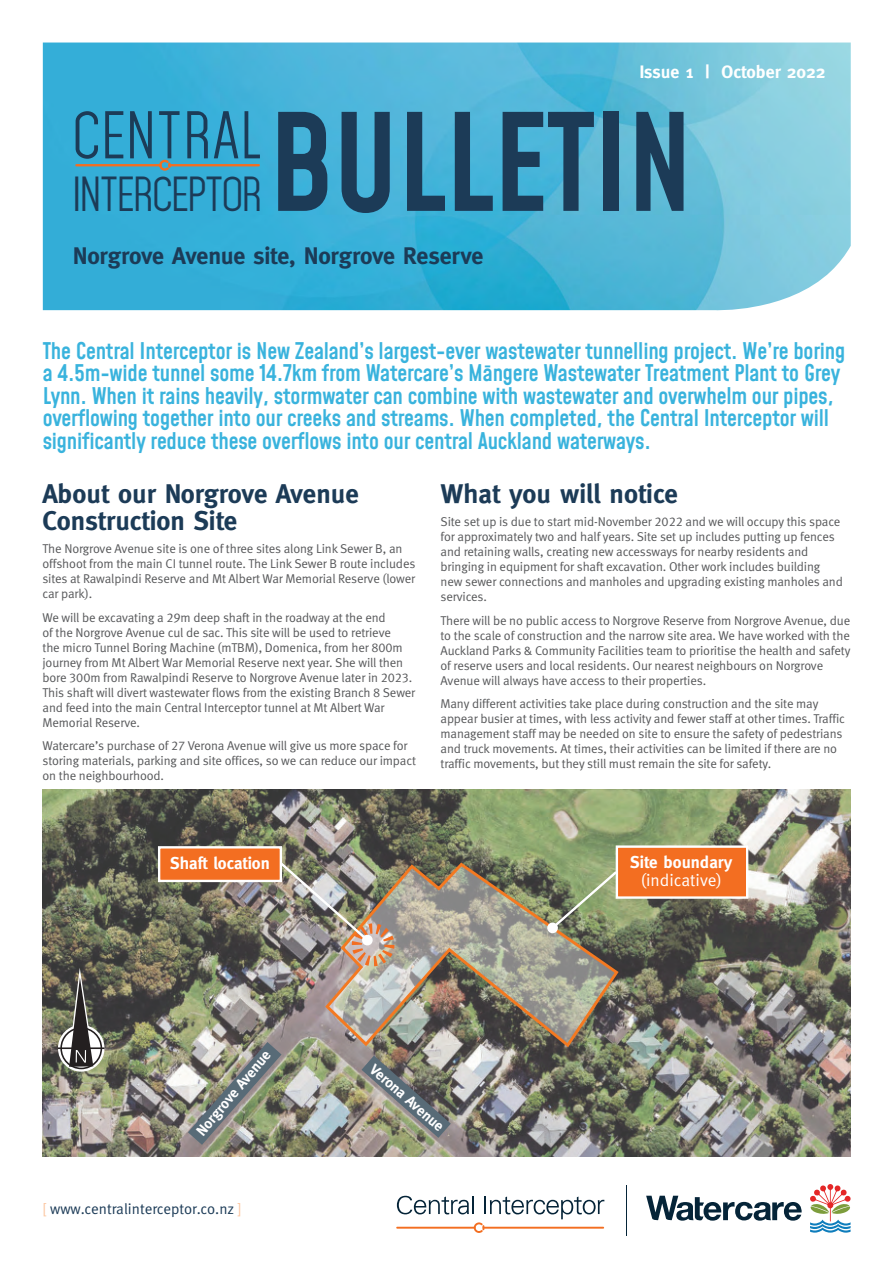
<style>
.page{position:relative;width:893px;height:1263px;background:#fff}
.page>*{position:absolute;margin:0;border:0;box-sizing:border-box;transform-origin:0 0}
.Fast_facts_heading{font:600 132px "Mohave";letter-spacing:-.02em;color:#1c3b57}
.t1{font:57.75px "Mohave";letter-spacing:.035em;color:#1c3b57}
.t2{font:42.15px "Mohave";letter-spacing:-.01em;color:#1c3b57}
.Body_copy_-_Newslett{font:700 27px/27px "Meta";color:#1c3b57}
.Fast_facts_heading-2{font:700 24px "Meta";letter-spacing:-.01em;color:#1c3b57}
.Body_copy_-_Newslett-2{font:600 22.5px/22.5px "Mohave";letter-spacing:-.01em;color:#39b3dd}
.Issue{font:700 18px "Meta";color:#fff}
.t3{font:700 17.1px/17.9px "Meta";color:#fff;text-align:center}
.t4{font:15px "Meta Normal LF";color:#1c3b57}
.t5{font:700 14.85px "Meta";color:#fff}
.Body_copy_-_Newslett-3{font:12.75px/15px "Meta Normal LF";letter-spacing:-.01em;color:#57585a}
.s1{font-family:"Meta Normal LF";font-weight:400}
.s2{color:#fcc7a2}
</style>
<div class="page">
<img style="left:43px;top:43px;width:808px;height:268px">
<hr style="left:626px;top:1185px;width:1px;height:50px;background:#052438">
<hr style="left:396px;top:1227px;width:80px;height:2px;background:#f36e21">
<svg style="left:397px;top:1196px;width:207px;height:37px"></svg>
<svg style="left:810px;top:1184px;width:41px;height:48px"></svg>
<svg style="left:646px;top:1196px;width:156px;height:25px"></svg>
<svg style="left:74px;top:159px;width:187px;height:13px;background:#59a1b4"></svg>
<img style="left:43px;top:790px;width:807px;height:367px">
<svg style="left:58px;top:1025px;width:47px;height:47px"></svg>
<div style="left:60px;top:1027px;width:42px;height:42px;border:2px solid #231f20;border-radius:50%"></div>
<hr style="left:58px;top:1047px;width:47px;height:2px;background:#231f20">
<svg style="left:68px;top:968px;width:26px;height:99px;background:#5b5a56"></svg>
<img style="left:362px;top:1055px;width:89px;height:83px">
<img style="left:323px;top:860px;width:298px;height:189px">
<img style="left:278px;top:860px;width:95px;height:86px">
<div style="left:159px;top:847px;width:122px;height:34px;background:#f36e21"></div>
<div style="left:158px;top:846px;width:124px;height:36px;border:2px solid #fff"></div>
<svg style="left:547px;top:869px;width:72px;height:65px;background:#8a9871"></svg>
<div style="left:617px;top:847px;width:130px;height:50px;background:#f36e21"></div>
<div style="left:616px;top:845px;width:132px;height:54px;border:2px solid #fff"></div>
<img style="left:188px;top:1042px;width:93px;height:103px">
<p class="Issue" style="left:639px;top:62px;width:188px">Issue 1 | October 2022</p>
<p class="t1" style="left:73px;top:100px;width:190px">CENTRAL</p>
<p class="t2" style="left:73px;top:168px;width:190px">INTERCEPTOR</p>
<p class="Fast_facts_heading" style="left:268px;top:80px;width:427px">BULLETIN</p>
<p class="Fast_facts_heading-2" style="left:73px;top:242px;width:412px">Norgrove Avenue site, Norgrove Reserve</p>
<p class="Body_copy_-_Newslett-2" style="left:43px;top:341px;width:804px">The Central Interceptor is New Zealand’s largest-ever wastewater tunnelling project. We’re boring a 4.5m-wide tunnel some 14.7km from Watercare’s Māngere Wastewater Treatment Plant to Grey Lynn. When it rains heavily, stormwater can combine with wastewater and overwhelm our pipes, overflowing together into our creeks and streams. When completed, the Central Interceptor will significantly reduce these overflows into our central Auckland waterways.</p>
<p class="Body_copy_-_Newslett" style="left:43px;top:480px;width:318px">About our Norgrove Avenue<br>Construction Site</p>
<p class="Body_copy_-_Newslett-3" style="left:43px;top:541px;width:374px">The Norgrove Avenue site is one of three sites along Link Sewer B, an offshoot from the main CI tunnel route. The Link Sewer B route includes sites at Rawalpindi Reserve and Mt Albert War Memorial Reserve (lower car park).</p>
<p class="Body_copy_-_Newslett-3" style="left:43px;top:609px;width:374px">We will be excavating a 29m deep shaft in the roadway at the end<br>of the Norgrove Avenue cul de sac. This site will be used to retrieve<br>the micro Tunnel Boring Machine (mTBM), Domenica, from her 800m journey from Mt Albert War Memorial Reserve next year. She will then bore 300m from Rawalpindi Reserve to Norgrove Avenue later in 2023.<br>This shaft will divert wastewater flows from the existing Branch 8 Sewer and feed into the main Central Interceptor tunnel at Mt Albert War Memorial Reserve.</p>
<p class="Body_copy_-_Newslett-3" style="left:43px;top:738px;width:375px">Watercare’s purchase of 27 Verona Avenue will give us more space for storing materials, parking and site offices, so we can reduce our impact on the neighbourhood.</p>
<p class="Body_copy_-_Newslett" style="left:441px;top:480px;width:239px">What you will notice</p>
<p class="Body_copy_-_Newslett-3" style="left:441px;top:514px;width:404px">Site set up is due to start mid-November 2022 and we will occupy this space for approximately two and half years. Site set up includes putting up fences and retaining walls, creating new accessways for nearby residents and bringing in equipment for shaft excavation. Other work includes building new sewer connections and manholes and upgrading existing manholes and services.</p>
<p class="Body_copy_-_Newslett-3" style="left:441px;top:612px;width:411px">There will be no public access to Norgrove Reserve from Norgrove Avenue, due to the scale of construction and the narrow site area. We have worked with the Auckland Parks &amp; Community Facilities team to prioritise the health and safety of reserve users and local residents. Our nearest neighbours on Norgrove Avenue will always have access to their properties.</p>
<p class="Body_copy_-_Newslett-3" style="left:441px;top:696px;width:406px">Many different activities take place during construction and the site may appear busier at times, with less activity and fewer staff at other times. Traffic management staff may be needed on site to ensure the safety of pedestrians and truck movements. At times, their activities can be limited if there are no traffic movements, but they still must remain the site for safety.</p>
<p class="t3" style="left:170px;top:854px;width:101px">Shaft location</p>
<p class="t3" style="left:630px;top:853px;width:104px">Site boundary <span class="s1">(indicative)</span></p>
<p class="t5" style="left:193px;top:1128px;width:108px;rotate:-50deg">Norgrove Avenue</p>
<p class="t4" style="left:43px;top:1200px;width:201px"><span class="s2">[</span> www.centralinterceptor.co.nz <span class="s2">]</span></p>
<p class="t5" style="left:378px;top:1060px;width:95px;rotate:41deg">Verona Avenue</p>
</div>
